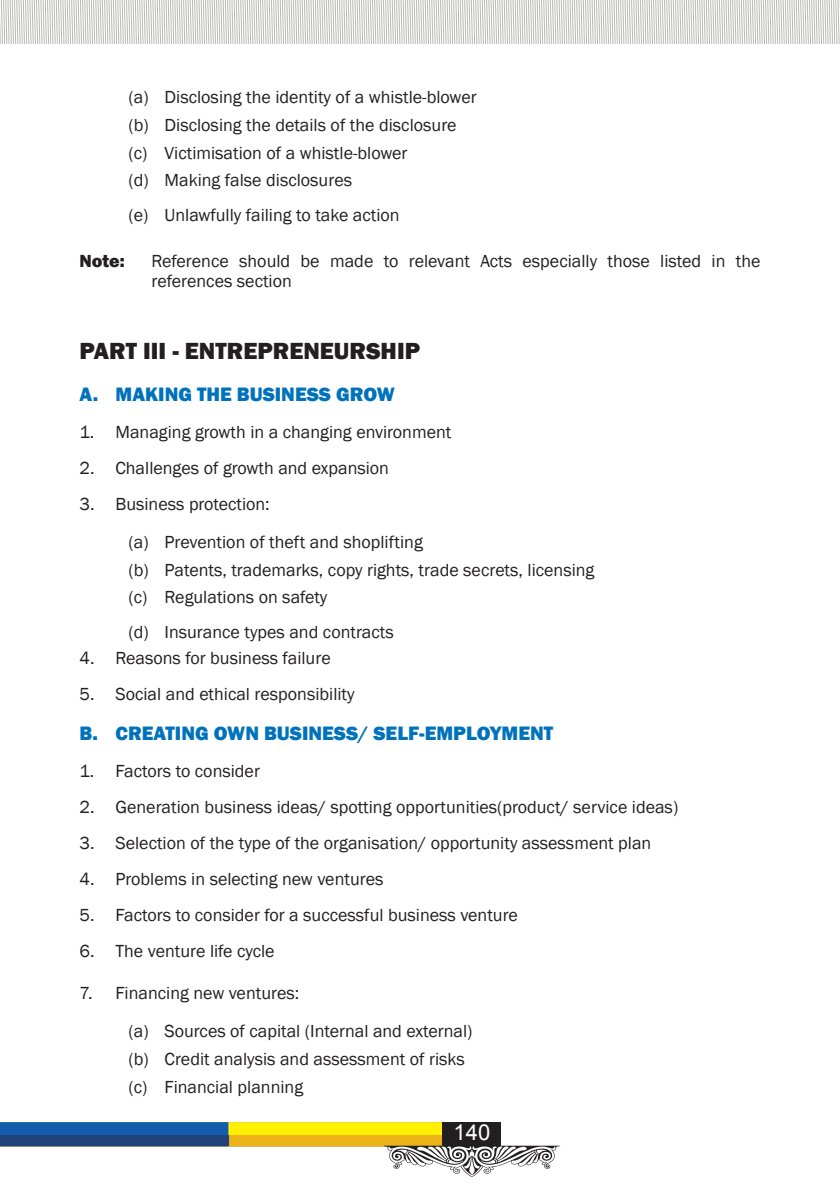
<style>
.page{position:relative;width:840px;height:1191px;background:#fff}
.page>*{position:absolute;margin:0;border:0;box-sizing:border-box;transform-origin:0 0}
.t1{font:800 24px "Franklin Gothic";color:#231f20}
.t2{font:22px "Arial";color:#fff}
.t3{font:800 20px "Franklin Gothic";color:#0072bc}
.t4{font:18px/27.6px "Franklin Gothic";color:#231f20}
.t5{font:800 18px "Franklin Gothic";color:#231f20}
</style>
<div class="page">
<svg style="left:0;top:0;width:840px;height:43px"></svg>
<svg style="left:0;top:1122px;width:560px;height:54px"></svg>
<p class="t4" style="left:128px;top:84px;width:349px">(a) Disclosing the identity of a whistle-blower (b) Disclosing the details of the disclosure (c) Victimisation of a whistle-blower<br>(d) Making false disclosures</p>
<p class="t4" style="left:128px;top:201px;width:272px">(e) Unlawfully failing to take action</p>
<p class="t5" style="left:79px;top:249px;width:47px">Note:</p>
<p class="t4" style="left:151px;top:251px;width:610px;line-height:20px">Reference should be made to relevant Acts especially those listed in the references section</p>
<h1 class="t1" style="left:79px;top:335px;width:342px">PART III - ENTREPRENEURSHIP</h1>
<p class="t3" style="left:79px;top:381px;width:317px">A. MAKING THE BUSINESS GROW</p>
<p class="t4" style="left:79px;top:418px;width:373px">1. Managing growth in a changing environment</p>
<p class="t4" style="left:79px;top:454px;width:311px">2. Challenges of growth and expansion</p>
<p class="t4" style="left:128px;top:485px;width:296px;line-height:38px;text-indent:-49px">3. Business protection:<br>(a) Prevention of theft and shoplifting</p>
<p class="t4" style="left:128px;top:556px;width:467px">(b) Patents, trademarks, copy rights, trade secrets, licensing (c) Regulations on safety</p>
<p class="t4" style="left:128px;top:618px;width:266px">(d) Insurance types and contracts</p>
<p class="t4" style="left:79px;top:644px;width:253px">4. Reasons for business failure</p>
<p class="t4" style="left:79px;top:680px;width:276px">5. Social and ethical responsibility</p>
<p class="t3" style="left:79px;top:720px;width:475px">B. CREATING OWN BUSINESS/ SELF-EMPLOYMENT</p>
<p class="t4" style="left:79px;top:757px;width:182px">1. Factors to consider</p>
<p class="t4" style="left:79px;top:793px;width:600px">2. Generation business ideas/ spotting opportunities(product/ service ideas)</p>
<p class="t4" style="left:79px;top:829px;width:573px">3. Selection of the type of the organisation/ opportunity assessment plan</p>
<p class="t4" style="left:79px;top:865px;width:305px">4. Problems in selecting new ventures</p>
<p class="t4" style="left:79px;top:901px;width:440px">5. Factors to consider for a successful business venture</p>
<p class="t4" style="left:79px;top:937px;width:196px">6. The venture life cycle</p>
<p class="t4" style="left:128px;top:974px;width:345px;line-height:38px;text-indent:-49px">7. Financing new ventures:<br>(a) Sources of capital (Internal and external)</p>
<p class="t4" style="left:128px;top:1045px;width:338px">(b) Credit analysis and assessment of risks (c) Financial planning</p>
<p class="t2" style="left:453px;top:1118px;width:38px">140</p>
</div>
